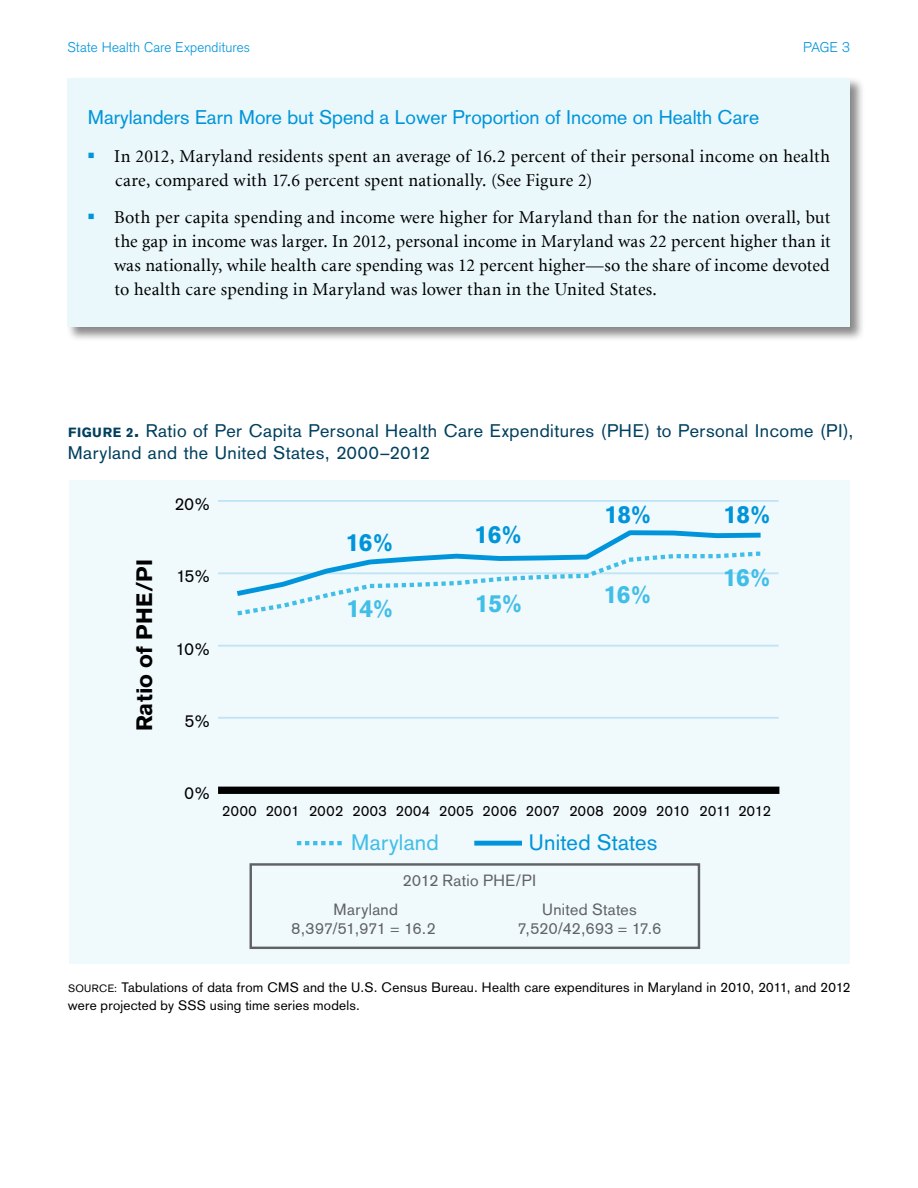
<style>
.page{position:relative;width:918px;height:1188px;background:#fff}
.page>*{position:absolute;margin:0;border:0;box-sizing:border-box;transform-origin:0 0}
.t1{font:900 24.45px "Basic Commercial LT";letter-spacing:-.035em;color:#41bee8}
.t2{font:900 24.45px "Basic Commercial LT";letter-spacing:-.035em;color:#0095da}
.t3{font:900 21.9px "Basic Commercial LT";letter-spacing:.01em;color:#000}
.t4{font:21.9px "Basic Commercial LT";letter-spacing:.01em;color:#0095da}
.t5{font:21.9px "Basic Commercial LT";letter-spacing:.01em;color:#41bee8}
.t6{font:19.5px "Basic Commercial LT";color:#0095da}
.t7{font:18px/24px "Minion LT";letter-spacing:.01em;color:#000}
.t8{font:18px/22.5px "Basic Commercial LT";letter-spacing:.025em;color:#003f5f}
.t9{font:17.1px "Basic Commercial LT";color:#000}
.t10{font:15.9px/19px "Basic Commercial LT";letter-spacing:.02em;color:#616264;text-align:center}
.t11{font:14.7px "Basic Commercial LT";letter-spacing:.03em;color:#000}
.t12{font:300 13.8px "Basic Commercial LT";letter-spacing:.015em;color:#0095da}
.t13{font:13.5px/18px "Basic Commercial LT";letter-spacing:.015em;color:#000}
.s1{font-weight:900;font-size:13.2px}
.s2{font-weight:900}
.s3{font-size:10.5px}
</style>
<div class="page">
<div style="left:66px;top:76px;width:800px;height:266px;background:#000;opacity:.47"></div>
<div style="left:68px;top:78px;width:782px;height:249px;background:#eaf7fb"></div>
<div style="left:69px;top:480px;width:780px;height:484px;background:#f0f9fc"></div>
<hr style="left:218px;top:717px;width:561px;height:2px;background:#c0e4f6">
<hr style="left:218px;top:645px;width:561px;height:2px;background:#c0e4f6">
<hr style="left:218px;top:572px;width:561px;height:2px;background:#c0e4f6">
<hr style="left:218px;top:500px;width:561px;height:2px;background:#c0e4f6">
<div style="left:218px;top:787px;width:561px;height:7px;background:#000"></div>
<svg style="left:234px;top:530px;width:529px;height:86px"></svg>
<svg style="left:299px;top:841px;width:43px;height:4px"></svg>
<div style="left:477px;top:841px;width:43px;height:5px;background:#0095da"></div>
<div style="left:250px;top:863px;width:450px;height:86px;border:2px solid #616264"></div>
<p class="t12" style="left:68px;top:40px;width:184px">State Health Care Expenditures</p>
<p class="t12" style="left:803px;top:40px;width:48px">PAGE 3</p>
<p class="t6" style="left:88px;top:106px;width:673px">Marylanders Earn More but Spend a Lower Proportion of Income on Health Care</p>
<p class="t7" style="left:114px;top:145px;width:717px">In 2012, Maryland residents spent an average of 16.2 percent of their personal income on health care, compared with 17.6 percent spent nationally. (See Figure 2)</p>
<p class="t7" style="left:114px;top:206px;width:718px;text-align:justify">Both per capita spending and income were higher for Maryland than for the nation overall, but the gap in income was larger. In 2012, personal income in Maryland was 22 percent higher than it was nationally, while health care spending was 12 percent higher—so the share of income devoted to health care spending in Maryland was lower than in the United States.</p>
<p class="t8" style="left:68px;top:419px;width:787px"><span class="s1">FIGURE 2</span><span class="s2">.</span> Ratio of Per Capita Personal Health Care Expenditures (PHE) to Personal Income (PI),<br>Maryland and the United States, 2000–2012</p>
<p class="t3" style="left:131px;top:731px;width:174px;rotate:-90deg">RATIO OF PHE/PI</p>
<p class="t9" style="left:175px;top:494px;width:37px">20%</p>
<p class="t9" style="left:176px;top:566px;width:36px">15%</p>
<p class="t9" style="left:176px;top:639px;width:37px">10%</p>
<p class="t9" style="left:185px;top:711px;width:27px">5%</p>
<h1 class="t2" style="left:346px;top:528px;width:49px">16%</h1>
<h1 class="t1" style="left:347px;top:594px;width:48px">14%</h1>
<h1 class="t2" style="left:475px;top:520px;width:49px">16%</h1>
<h1 class="t1" style="left:476px;top:589px;width:49px">15%</h1>
<h1 class="t2" style="left:605px;top:499px;width:49px">18%</h1>
<h1 class="t1" style="left:604px;top:580px;width:49px">16%</h1>
<h1 class="t2" style="left:724px;top:499px;width:49px">18%</h1>
<h1 class="t1" style="left:724px;top:563px;width:49px">16%</h1>
<p class="t9" style="left:185px;top:783px;width:28px">0%</p>
<p class="t11" style="left:222px;top:802px;width:511px">2000 2001 2002 2003 2004 2005 2006 2007 2008 2009 2010 2011</p>
<p class="t5" style="left:351px;top:829px;width:89px">Maryland</p>
<p class="t4" style="left:529px;top:829px;width:130px">United States</p>
<p class="t10" style="left:403px;top:871px;width:135px">2012 Ratio PHE/PI</p>
<p class="t10" style="left:291px;top:900px;width:146px">Maryland<br>8,397/51,971 = 16.2</p>
<p class="t10" style="left:518px;top:900px;width:145px">United States<br>7,520/42,693 = 17.6</p>
<p class="t11" style="left:738px;top:802px;width:34px">2012</p>
<p class="t13" style="left:68px;top:979px;width:784px"><span class="s3">Sou rce :</span> Tabulations of data from CMS and the U.S. Census Bureau. Health care expenditures in Maryland in 2010, 2011, and 2012 were projected by SSS using time series models.</p>
</div>
